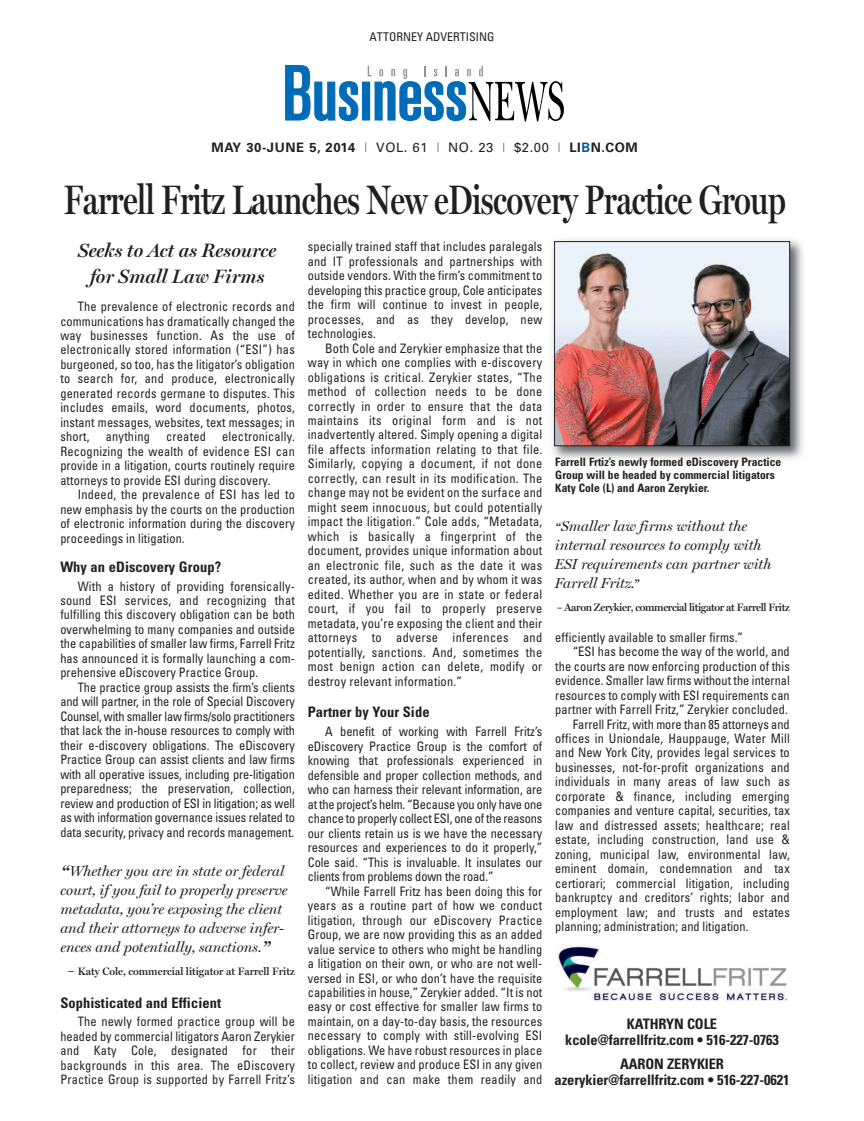
<style>
.page{position:relative;width:864px;height:1121px;background:#fff}
.page>*{position:absolute;margin:0;border:0;box-sizing:border-box;transform-origin:0 0}
.t1{font:600 41.4px "Miller Display";letter-spacing:-.02em;color:#231f20;scale:.77 1}
.t2{font:italic 600 19.35px/25.8px "Miller Display";color:#231f20;text-align:center}
.t3{font:italic 14.4px/18.8px "Miller Display";color:#231f20}
.t4{font:700 condensed 14.4px/15.9px "Univers LT Std";letter-spacing:-.01em;color:#231f20;text-align:center}
.t5{font:condensed 13.05px/14.4px "Univers LT Std";letter-spacing:.01em;color:#231f20;text-align:justify;scale:.95 1}
.t6{font:700 13.05px "Univers LT Std";letter-spacing:.045em;color:#231f20}
.t7{font:condensed 12px "Univers LT Std";color:#231f20}
.t8{font:700 condensed 11.55px/12.9px "Univers LT Std";color:#231f20}
.t9{font:600 10.8px "Miller Display";letter-spacing:-.03em;color:#231f20}
.t10{font:600 10.8px "Miller Display";color:#231f20}
.s1{font-weight:100;font-stretch:ultra-condensed}
.s2{font-weight:400}
.s3{color:#015ba9}
.s4{font-size:21.75px}
.s5{font-weight:400;font-style:italic;font-size:12.9px}
</style>
<div class="page">
<svg style="left:286px;top:65px;width:72px;height:56px"></svg>
<div style="left:363px;top:82px;width:7px;height:38px;background:#006bb6"></div>
<div style="left:362px;top:82px;width:8px;height:38px;border:1px solid #006bb6"></div>
<svg style="left:368px;top:66px;width:196px;height:55px"></svg>
<img style="left:552px;top:239px;width:251px;height:220px">
<img style="left:556px;top:243px;width:232px;height:201px">
<div style="left:554px;top:241px;width:236px;height:205px;border:1px solid #231f20"></div>
<img style="left:558px;top:945px;width:229px;height:56px">
<p class="t7" style="left:370px;top:32px;width:126px">ATTORNEY ADVERTISING</p>
<p class="t6" style="left:212px;top:143px;width:428px">MAY 30-JUNE 5, 2014 <span class="s1">I</span> <span class="s2">VOL. 61</span> <span class="s1">I</span> <span class="s2">NO. 23</span> <span class="s1">I</span> <span class="s2">$2.00</span> <span class="s1">I</span> LI<span class="s3">B</span>N.COM</p>
<h1 class="t1" style="left:64px;top:175px;width:939px">Farrell Fritz Launches New eDiscovery Practice Group</h1>
<h2 class="t2" style="left:78px;top:240px;width:200px">Seeks to Act as Resource for Small Law Firms</h2>
<p class="t5" style="left:60px;top:300px;width:248px;text-indent:17px">The prevalence of electronic records and communi cations has dramatically changed the way businesses function. As the use of electronically stored information (“ESI”) has burgeoned, so too, has the litigator’s obligation to search for, and produce, electronically generated records germane to disputes. This includes emails, word documents, photos, instant messages, websites, text messages; in short, anything created electronically.<br>Recognizing the wealth of evidence ESI can provide in a litigation, courts routinely require attorneys to provide ESI during discovery.</p>
<p class="t5" style="left:60px;top:488px;width:248px;text-indent:17px">Indeed, the prevalence of ESI has led to new emphasis by the courts on the production of electronic information during the discovery proceedings in litigation.</p>
<p class="t4" style="left:60px;top:560px;width:162px">Why an eDiscovery Group?</p>
<p class="t5" style="left:60px;top:579px;width:248px;text-indent:17px">With a history of providing forensically&shy;sound ESI services, and recognizing that fulfilling this discovery obligation can be both overwhelming to many companies and outside the capabilities of smaller law firms, Farrell Fritz has announced it is formally launching a com - prehensive eDiscovery Practice Group.</p>
<p class="t5" style="left:60px;top:681px;width:248px;text-indent:17px">The practice group assists the firm’s clients and will partner, in the role of Special Discovery Counsel, with smaller law firms/solo practitioners that lack the in-house resources to comply with their e-discovery obligations. The eDiscovery Practice Group can assist clients and law firms with all operative issues, including pre-litigation preparedness; the preservation, collection, review and production of ESI in litigation; as well as with information governance issues related to data security, privacy and records management.</p>
<p class="t3" style="left:60px;top:863px;width:229px"><span class="s4">“</span>Whether you are in state or federal court, if you fail to properly preserve metadata, you’re exposing the client and their attorneys to adverse infer&shy;ences and potentially, sanctions.<span class="s4">”</span></p>
<p class="t10" style="left:68px;top:965px;width:228px"><span class="s5">–</span> Katy Cole, commercial litigator at Farrell Fritz</p>
<p class="t4" style="left:60px;top:995px;width:162px">Sophisticated and Efficient</p>
<p class="t5" style="left:60px;top:1015px;width:248px;text-indent:17px">The newly formed practice group will be headed by commercial litigators Aaron Zerykier and Katy Cole, designated for their backgrounds in this area. The eDiscovery Practice Group is supported by Farrell Fritz’s</p>
<p class="t5" style="left:308px;top:240px;width:248px">specially trained staff that includes paralegals and IT professionals and partnerships with outside vendors. With the firm’s commitment to developing this practice group, Cole anticipates the firm will continue to invest in people, processes, and as they develop, new technologies.</p>
<p class="t5" style="left:308px;top:342px;width:248px;text-indent:17px">Both Cole and Zerykier emphasize that the way in which one complies with e-discovery obligations is critical. Zerykier states, “The method of collection needs to be done correctly in order to ensure that the data maintains its original form and is not inadvertently altered. Simply opening a digital file affects information relating to that file.<br>Similarly, copying a document, if not done correctly, can result in its modification. The change may not be evident on the surface and might seem innocuous, but could potentially impact the litigation.” Cole adds, “Metadata, which is basically a fingerprint of the document, provides unique information about an electronic file, such as the date it was created, its author, when and by whom it was edited. Whether you are in state or federal court, if you fail to properly preserve metadata, you’re exposing the client and their attorneys to adverse inferences and potentially, sanctions. And, sometimes the most benign action can delete, modify or destroy relevant information.”</p>
<p class="t4" style="left:308px;top:705px;width:123px">Partner by Your Side</p>
<p class="t5" style="left:308px;top:725px;width:248px;text-indent:17px">A benefit of working with Farrell Fritz’s eDiscovery Practice Group is the comfort of knowing that professionals experienced in defensible and proper collection methods, and who can harness their relevant information, are at the project’s helm. “Because you only have one chance to properly collect ESI, one of the reasons our clients retain us is we have the necessary resources and experiences to do it properly,” Cole said. “This is invaluable. It insulates our clients from problems down the road.”</p>
<p class="t5" style="left:308px;top:884px;width:248px;text-indent:17px">“While Farrell Fritz has been doing this for years as a routine part of how we conduct litigation, through our eDiscovery Practice Group, we are now providing this as an added value service to others who might be handling a litigation on their own, or who are not well&shy;versed in ESI, or who don’t have the requisite capabilities in house,” Zerykier added. “It is not easy or cost effective for smaller law firms to maintain, on a day-to-day basis, the resources necessary to comply with still-evolving ESI obligations. We have robust resources in place to collect, review and produce ESI in any given litigation and can make them readily and</p>
<p class="t8" style="left:555px;top:456px;width:228px">Farrell Frtiz’s newly formed eDiscovery Practice<br>Group will be headed by commercial litigators<br>Katy Cole (L) and Aaron Zerykier.</p>
<p class="t3" style="left:555px;top:518px;width:218px">“Smaller law firms without the internal resources to comply with<br>ESI requirements can partner with<br>Farrell Fritz.”</p>
<p class="t9" style="left:557px;top:601px;width:234px">– Aaron Zerykier, commercial litigator at Farrell Fritz</p>
<p class="t5" style="left:555px;top:631px;width:199px">efficiently available to smaller firms.”</p>
<p class="t5" style="left:573px;top:645px;width:230px">“ESI has become the way of the world, and</p>
<p class="t5" style="left:555px;top:660px;width:248px">the courts are now enforcing production of this</p>
<p class="t5" style="left:555px;top:674px;width:248px">evidence. Smaller law firms without the internal</p>
<p class="t5" style="left:555px;top:688px;width:248px">resources to comply with ESI requirements can</p>
<p class="t5" style="left:555px;top:703px;width:246px">partner with Farrell Fritz,” Zerykier concluded.</p>
<p class="t5" style="left:573px;top:717px;width:230px">Farrell Fritz, with more than 85 attorneys and</p>
<p class="t5" style="left:555px;top:732px;width:248px">offices in Uniondale, Hauppauge, Water Mill</p>
<p class="t5" style="left:555px;top:746px;width:248px">and New York City, provides legal services to</p>
<p class="t5" style="left:555px;top:761px;width:248px">businesses, not-for-profit organizations and</p>
<p class="t5" style="left:555px;top:775px;width:248px">individuals in many areas of law such as</p>
<p class="t5" style="left:555px;top:790px;width:248px">corporate &amp; finance, including emerging</p>
<p class="t5" style="left:555px;top:804px;width:248px">companies and venture capital, securities, tax</p>
<p class="t5" style="left:555px;top:819px;width:248px">law and distressed assets; healthcare; real</p>
<p class="t5" style="left:555px;top:833px;width:248px">estate, including construction, land use &amp;</p>
<p class="t5" style="left:555px;top:848px;width:248px">zoning, municipal law, environmental law,</p>
<p class="t5" style="left:555px;top:862px;width:248px">eminent domain, condemnation and tax</p>
<p class="t5" style="left:555px;top:877px;width:248px">certiorari; commercial litigation, including</p>
<p class="t5" style="left:555px;top:891px;width:248px">bankruptcy and creditors’ rights; labor and</p>
<p class="t5" style="left:555px;top:906px;width:248px">employment law; and trusts and estates</p>
<p class="t5" style="left:555px;top:920px;width:205px">planning; administration; and litigation.</p>
<p class="t4" style="left:565px;top:1017px;width:215px">KATHRYN COLE kcole@farrellfritz.com • 516-227-0763</p>
<p class="t4" style="left:555px;top:1056px;width:236px">AARON ZERYKIER azerykier@farrellfritz.com • 516-227-0621</p>
</div>
